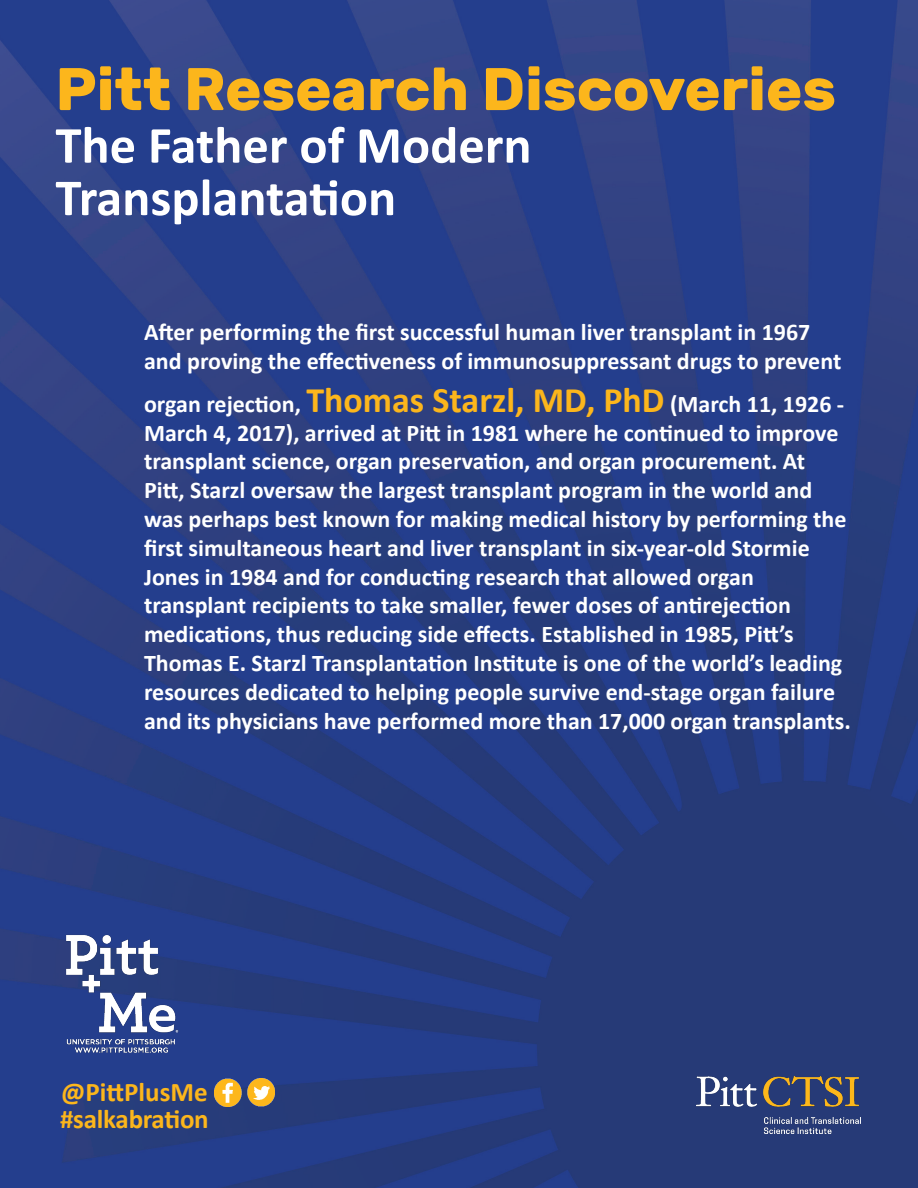
<style>
.page{position:relative;width:918px;height:1188px;background:#fff}
.page>*{position:absolute;margin:0;border:0;box-sizing:border-box;transform-origin:0 0}
.t1{font:700 60px "Rubik";color:#fcb61c}
.t2{font:700 52.5px "Calibri";color:#fff}
.t3{font:700 27px "Calibri";letter-spacing:-.01em;color:#fcb61c}
.t4{font:700 24px/28.8px "Calibri";color:#fff}
.s1{font-size:36px;color:#fcb61c}
</style>
<div class="page">
<img style="left:0;top:1px;width:918px;height:1187px">
<img style="left:54px;top:925px;width:131px;height:138px">
<img style="left:215px;top:1079px;width:59px;height:27px">
<img style="left:696px;top:1076px;width:165px;height:58px">
<p class="t1" style="left:56px;top:54px;width:782px">Pitt Research Discoveries</p>
<p class="t2" style="left:56px;top:108px;width:478px">The Father of Modern</p>
<p class="t2" style="left:56px;top:161px;width:342px">Transplantation</p>
<p class="t4" style="left:144px;top:317px;width:699px">After performing the first successful human liver transplant in 1967 and proving the effectiveness of immunosuppressant drugs to prevent</p>
<p class="t4" style="left:144px;top:389px;width:702px">organ rejection, <span class="s1">Thomas Starzl, MD, PhD</span> (March 11, 1926 -<br>March 4, 2017), arrived at Pitt in 1981 where he continued to improve transplant science, organ preservation, and organ procurement. At</p>
<p class="t4" style="left:144px;top:476px;width:704px">Pitt, Starzl oversaw the largest transplant program in the world and was perhaps best known for making medical history by performing the first simultaneous heart and liver transplant in six-year-old Stormie Jones in 1984 and for conducting research that allowed organ</p>
<p class="t4" style="left:144px;top:591px;width:648px">transplant recipients to take smaller, fewer doses of antirejection</p>
<p class="t4" style="left:144px;top:620px;width:708px">medications, thus reducing side effects. Established in 1985, Pitt’s Thomas E. Starzl Transplantation Institute is one of the world’s leading resources dedicated to helping people survive end-stage organ failure and its physicians have performed more than 17,000 organ transplants.</p>
<p class="t3" style="left:61px;top:1072px;width:148px">@PittPlusMe</p>
<p class="t3" style="left:60px;top:1099px;width:150px">#salkabration</p>
</div>
